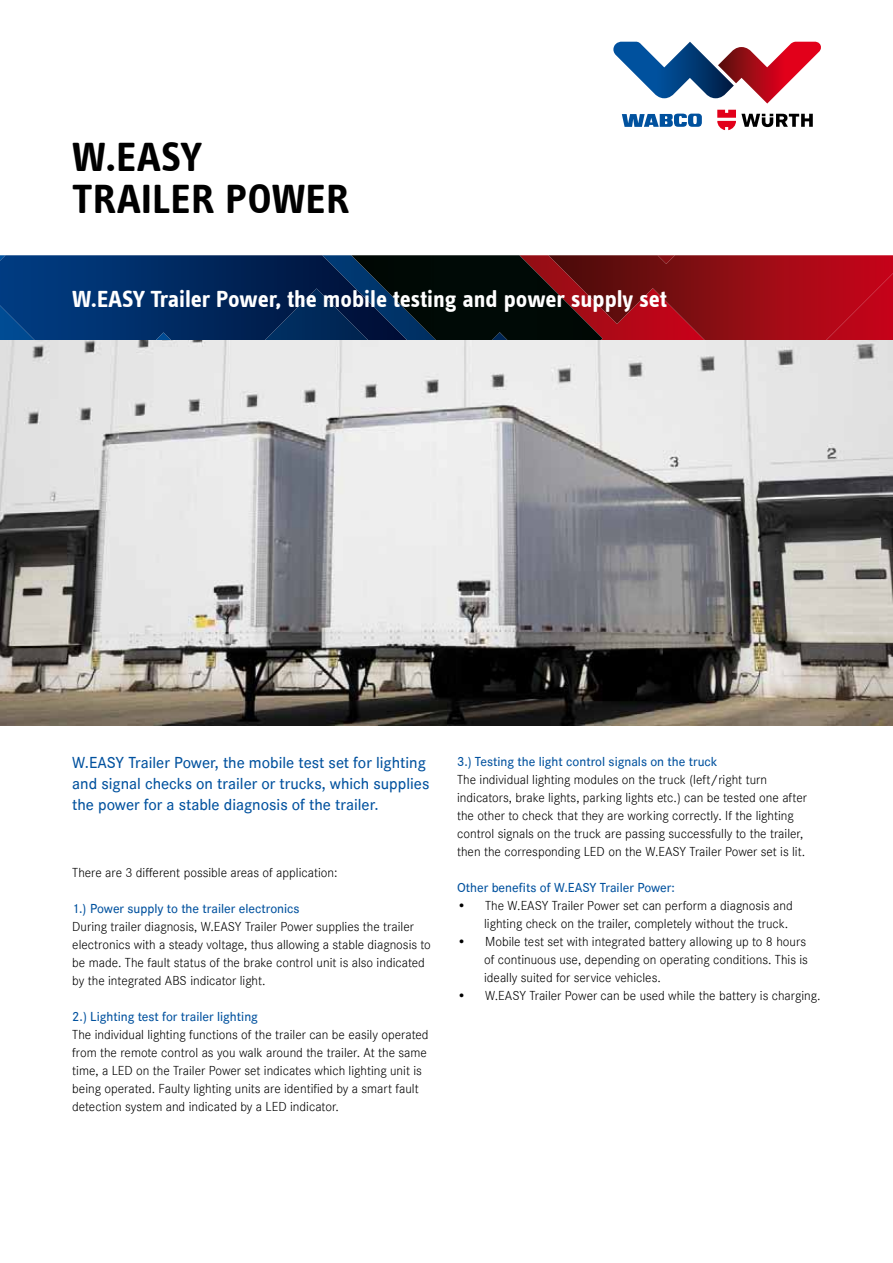
<style>
.page{position:relative;width:893px;height:1263px;background:#fff}
.page>*{position:absolute;margin:0;border:0;box-sizing:border-box;transform-origin:0 0}
.t1{font:700 42px/42px "Info OT Text";letter-spacing:.01em;color:#000}
.t2{font:700 24px "Info OT Text";color:#fff}
.t3{font:500 16.5px/21.1px "Corporate S";color:#00519e}
.t4{font:13.5px/18px "Corporate S Ligh";color:#000}
.t5{font:500 13.5px "Corporate S";color:#00519e}
</style>
<div class="page">
<img style="left:603px;top:255px;width:290px;height:85px">
<img style="left:508px;top:255px;width:95px;height:85px">
<svg style="left:407px;top:255px;width:101px;height:85px;background:#010c0b"></svg>
<img style="left:0;top:255px;width:407px;height:85px">
<svg style="left:717px;top:110px;width:96px;height:20px"></svg>
<svg style="left:622px;top:114px;width:80px;height:13px"></svg>
<svg style="left:613px;top:42px;width:208px;height:62px"></svg>
<img style="left:0;top:340px;width:893px;height:386px">
<h1 class="t1" style="left:72px;top:135px;width:279px">W.Easy<br>TRAILER POWER</h1>
<h2 class="t2" style="left:72px;top:285px;width:596px">W.EASY Trailer Power, the mobile testing and power supply set</h2>
<p class="t3" style="left:72px;top:752px;width:359px">W.EASY Trailer Power, the mobile test set for lighting and signal checks on trailer or trucks, which supplies the power for a stable diagnosis of the trailer.</p>
<p class="t4" style="left:72px;top:863px;width:267px">There are 3 different possible areas of application:</p>
<p class="t5" style="left:72px;top:900px;width:229px">1.) Power supply to the trailer electronics</p>
<p class="t4" style="left:72px;top:917px;width:360px">During trailer diagnosis, W.EASY Trailer Power supplies the trailer electronics with a steady voltage, thus allowing a stable diagnosis to be made. The fault status of the brake control unit is also indicated by the integrated ABS indicator light.</p>
<p class="t5" style="left:72px;top:1008px;width:187px">2.) Lighting test for trailer lighting</p>
<p class="t4" style="left:72px;top:1025px;width:358px">The individual lighting functions of the trailer can be easily operated from the remote control as you walk around the trailer. At the same time, a LED on the Trailer Power set indicates which lighting unit is being operated. Faulty lighting units are identified by a smart fault detection system and indicated by a LED indicator.</p>
<p class="t5" style="left:457px;top:753px;width:262px">3.) Testing the light control signals on the truck</p>
<p class="t4" style="left:457px;top:770px;width:351px">The individual lighting modules on the truck (left/right turn indicators, brake lights, parking lights etc.) can be tested one after the other to check that they are working correctly. If the lighting control signals on the truck are passing successfully to the trailer, then the corresponding LED on the W.EASY Trailer Power set is lit.</p>
<p class="t5" style="left:457px;top:879px;width:219px">Other benefits of W.EASY Trailer Power:</p>
<p class="t4" style="left:484px;top:896px;width:310px;text-indent:-27px">• The W.EASY Trailer Power set can perform a diagnosis and lighting check on the trailer, completely without the truck.</p>
<p class="t4" style="left:484px;top:932px;width:325px;text-indent:-27px">• Mobile test set with integrated battery allowing up to 8 hours of continuous use, depending on operating conditions. This is ideally suited for service vehicles.</p>
<p class="t4" style="left:457px;top:986px;width:365px">• W.EASY Trailer Power can be used while the battery is charging.</p>
</div>
